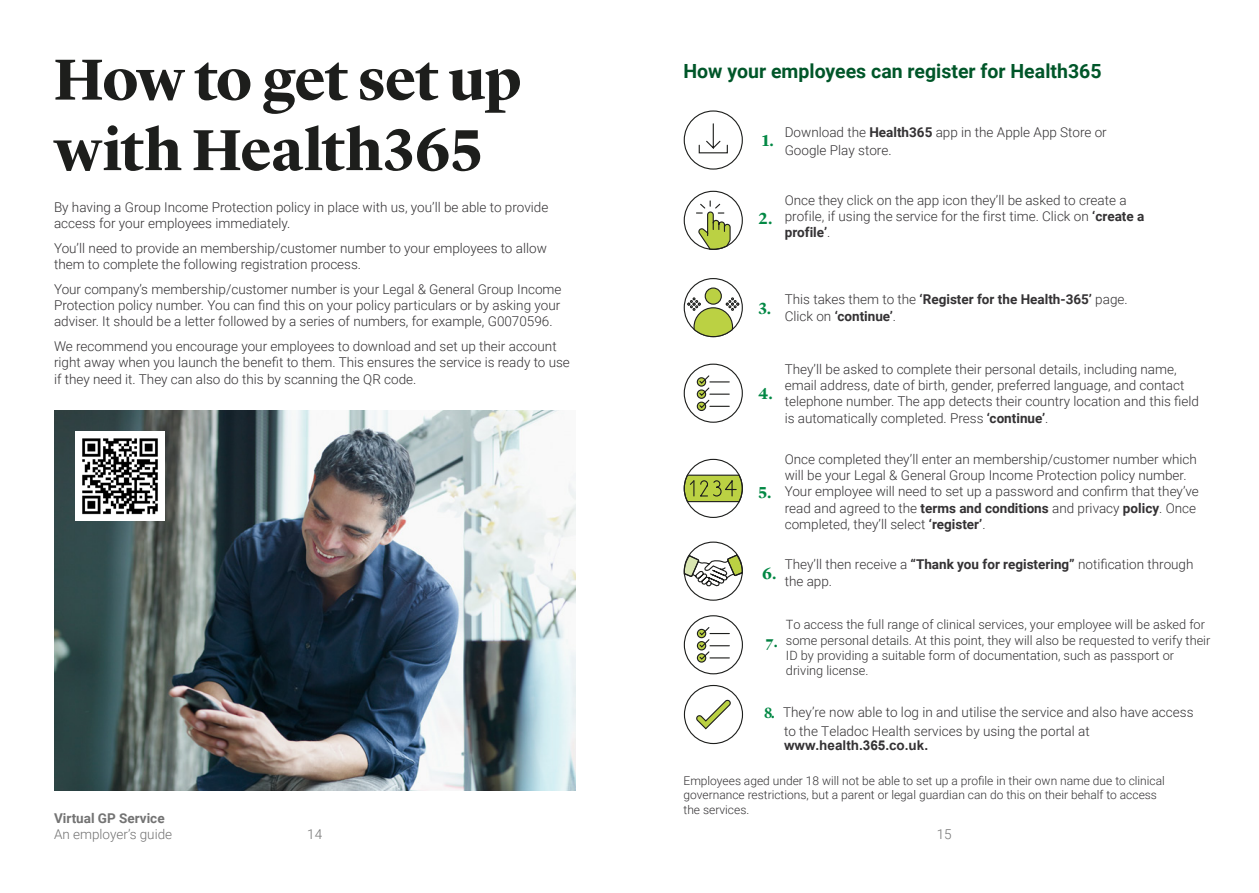
<style>
.page{position:relative;width:1259px;height:893px;background:#fff}
.page>*{position:absolute;margin:0;border:0;box-sizing:border-box;transform-origin:0 0}
.Page_headings{font:700 60px/70.5px "Lyon Display";letter-spacing:-.015em;color:#1d1e1c}
.Sub_heading{font:700 19.5px "Roboto";color:#005629}
.Body_copy{font:700 16.5px "Lyon Display";color:#028844}
.t1{font:700 15px "Lyon Display Office";color:#008040}
.Body_copy-2{font:300 13.5px/16.2px "Roboto";color:#343234}
.Body_copy-3{font:300 13.5px/19.2px "Heebo";color:#343234}
.Body_copy-4{font:700 13.5px/16.2px "Roboto";color:#343234}
.t2{font:300 13.5px "Roboto";color:#737373}
.Body_copy-5{font:700 13.5px "Arial";color:#343234}
.t3{font:700 13.5px "Roboto";color:#737373}
.t4{font:300 12.75px/15.3px "Heebo";color:#333233}
.Body_copy-6{font:300 12px/14.4px "Roboto";color:#343234}
.s1{font-weight:700}
.s2{font-weight:300}
.s3{font-family:"Minion Pro";font-weight:700;font-size:16.5px;color:#028844}
</style>
<div class="page">
<img style="left:54px;top:410px;width:521px;height:381px">
<div style="left:683px;top:110px;width:60px;height:60px;border:1px solid #1d1e1c;border-radius:50%"></div>
<svg style="left:698px;top:123px;width:30px;height:31px"></svg>
<div style="left:683px;top:191px;width:60px;height:59px;border:1px solid #1d1e1c;border-radius:50%"></div>
<svg style="left:695px;top:200px;width:36px;height:50px"></svg>
<div style="left:683px;top:278px;width:60px;height:59px;border:1px solid #1d1e1c;border-radius:50%"></div>
<div style="left:705px;top:288px;width:16px;height:16px;background:#bbd143;border-radius:50%"></div>
<div style="left:704px;top:287px;width:18px;height:18px;border:1px solid #1d1e1c;border-radius:50%"></div>
<svg style="left:687px;top:297px;width:52px;height:41px"></svg>
<div style="left:683px;top:364px;width:60px;height:59px;border:1px solid #1d1e1c;border-radius:50%"></div>
<div style="left:697px;top:377px;width:9px;height:10px;border:1px solid #1d1e1c;border-radius:50%"></div>
<div style="left:697px;top:389px;width:9px;height:10px;border:1px solid #1d1e1c;border-radius:50%"></div>
<div style="left:697px;top:402px;width:9px;height:9px;border:1px solid #1d1e1c;border-radius:50%"></div>
<svg style="left:698px;top:375px;width:32px;height:34px"></svg>
<svg style="left:683px;top:474px;width:60px;height:29px;background:#a2b24c"></svg>
<svg style="left:683px;top:541px;width:60px;height:60px"></svg>
<div style="left:684px;top:685px;width:59px;height:59px;border:1px solid #1d1e1c;border-radius:50%"></div>
<svg style="left:696px;top:699px;width:35px;height:31px"></svg>
<div style="left:75px;top:432px;width:90px;height:89px;background:#fff"></div>
<img style="left:82px;top:438px;width:76px;height:77px">
<div style="left:684px;top:615px;width:59px;height:59px;border:1px solid #1d1e1c;border-radius:50%"></div>
<div style="left:697px;top:629px;width:9px;height:9px;border:1px solid #1d1e1c;border-radius:50%"></div>
<div style="left:697px;top:641px;width:9px;height:9px;border:1px solid #1d1e1c;border-radius:50%"></div>
<div style="left:697px;top:653px;width:9px;height:10px;border:1px solid #1d1e1c;border-radius:50%"></div>
<svg style="left:698px;top:627px;width:32px;height:34px"></svg>
<p class="Page_headings" style="left:54px;top:39px;width:469px">How to get set up with Health365</p>
<p class="Sub_heading" style="left:683px;top:58px;width:419px">How your employees can register for Health365</p>
<p class="Body_copy-2" style="left:784px;top:124px;width:323px">Download the <span class="s1">Health365</span> app in the Apple App Store or</p>
<p class="Body_copy-2" style="left:784px;top:142px;width:108px">Google Play store.</p>
<p class="Body_copy-2" style="left:784px;top:191px;width:361px">Once they click on the app icon they’ll be asked to create a profile, if using the service for the first time. Click on <span class="s1">‘create a profile’</span>.</p>
<p class="Body_copy" style="left:762px;top:128px;width:13px">1.</p>
<p class="Body_copy-2" style="left:54px;top:199px;width:496px">By having a Group Income Protection policy in place with us, you’ll be able to provide access for your employees immediately.</p>
<p class="Body_copy-2" style="left:54px;top:240px;width:494px">You’ll need to provide an membership/customer number to your employees to allow them to complete the following registration process.</p>
<p class="Body_copy-2" style="left:54px;top:281px;width:509px;text-align:justify">Your company’s membership/customer number is your Legal &amp; General Group Income Protection policy number. You can find this on your policy particulars or by asking your adviser. It should be a letter followed by a series of numbers, for example, G0070596.</p>
<p class="Body_copy-2" style="left:54px;top:338px;width:517px">We recommend you encourage your employees to download and set up their account right away when you launch the benefit to them. This ensures the service is ready to use if they need it. They can also do this by scanning the QR code.</p>
<p class="Body_copy" style="left:758px;top:206px;width:15px">2.</p>
<p class="Body_copy" style="left:758px;top:296px;width:14px">3.</p>
<p class="Body_copy-4" style="left:784px;top:291px;width:344px"><span class="s2">This takes them to the</span> ‘Register for the Health-365’ <span class="s2">page.<br>Click on</span> ‘continue’<span class="s2">.</span></p>
<p class="Body_copy-2" style="left:784px;top:361px;width:416px">They’ll be asked to complete their personal details, including name, email address, date of birth, gender, preferred language, and contact telephone number. The app detects their country location and this field is automatically completed. Press <span class="s1">‘continue’</span>.</p>
<p class="Body_copy" style="left:758px;top:382px;width:16px">4.</p>
<p class="Body_copy" style="left:758px;top:480px;width:14px">5.</p>
<p class="Body_copy-2" style="left:784px;top:451px;width:416px">Once completed they’ll enter an membership/customer number which will be your Legal &amp; General Group Income Protection policy number.<br>Your employee will need to set up a password and confirm that they’ve read and agreed to the <span class="s1">terms and conditions</span> and privacy <span class="s1">policy</span>. Once completed, they’ll select <span class="s1">‘register’</span>.</p>
<p class="Body_copy" style="left:762px;top:561px;width:16px">6.</p>
<p class="Body_copy-2" style="left:784px;top:556px;width:410px">They’ll then receive a <span class="s1">“Thank you for registering”</span> notification through the app.</p>
<p class="t1" style="left:766px;top:631px;width:13px">7.</p>
<p class="t4" style="left:786px;top:617px;width:426px">To access the full range of clinical services, your employee will be asked for some personal details. At this point, they will also be requested to verify their ID by providing a suitable form of documentation, such as passport or driving license.</p>
<p class="Body_copy-3" style="left:784px;top:702px;width:411px;text-indent:-20px"><span class="s3">8.</span> They’re now able to log in and utilise the service and also have access to the Teladoc Health services by using the portal at</p>
<p class="Body_copy-5" style="left:784px;top:735px;width:146px">www.health.365.co.uk.</p>
<p class="Body_copy-6" style="left:683px;top:773px;width:483px">Employees aged under 18 will not be able to set up a profile in their own name due to clinical governance restrictions, but a parent or legal guardian can do this on their behalf to access the services.</p>
<p class="t3" style="left:54px;top:808px;width:112px">Virtual GP Service</p>
<p class="t2" style="left:54px;top:825px;width:120px">An employer’s guide</p>
<p class="t2" style="left:307px;top:825px;width:16px">14</p>
<p class="t2" style="left:936px;top:825px;width:16px">15</p>
</div>
